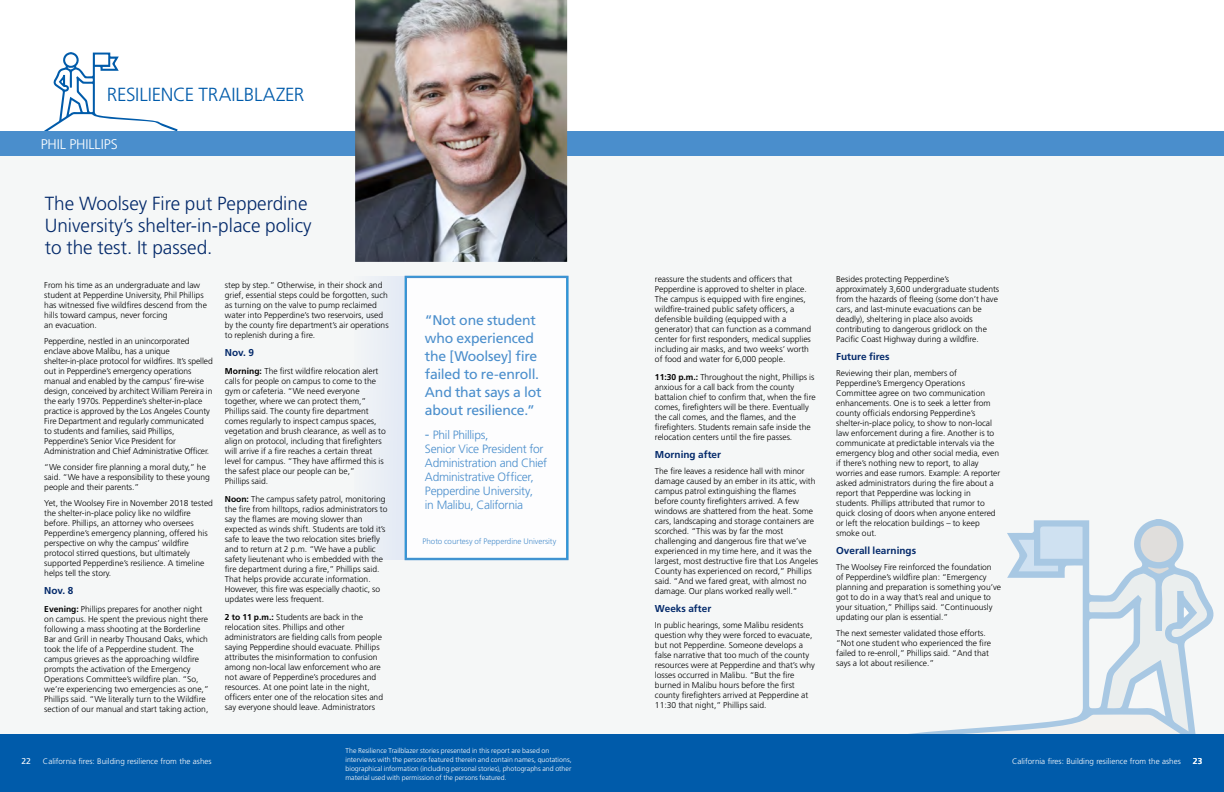
<style>
.page{position:relative;width:1224px;height:792px;background:#fff}
.page>*{position:absolute;margin:0;border:0;box-sizing:border-box;transform-origin:0 0}
.t1{font:300 19px/22px "Frutiger LT Std";color:#03296a}
.t2{font:300 19px "Frutiger LT Std";letter-spacing:-.01em;color:#005baa}
.t3{font:14px/18px "Frutiger LT Std";letter-spacing:-.015em;color:#4a8ecc}
.t4{font:300 14px "Frutiger LT Std";letter-spacing:-.005em;color:#fff}
.t5{font:300 12px/14px "Frutiger LT Std";letter-spacing:-.02em;color:#4a8ecc}
.t6{font:700 10px "Frutiger LT Std";color:#03296a}
.t7{font:300 8.5px/10px "Frutiger LT Std";color:#000}
.t8{font:8.5px "Frutiger LT Std";color:#fff}
.t9{font:300 8px "Frutiger LT Std";color:#fff}
.t10{font:300 8px "Frutiger LT Std";color:#4a8ecc}
.t11{font:300 7px/9px "Frutiger LT Std";color:#fff}
.s1{font-weight:700}
.s2{font-size:14px}
</style>
<div class="page">
<svg style="left:44px;top:52px;width:134px;height:79px"></svg>
<div style="left:0;top:131px;width:1224px;height:33px;background:#4a8ecc"></div>
<div style="left:0;top:157px;width:1224px;height:635px;background:#f5f7f7"></div>
<svg style="left:826px;top:523px;width:398px;height:212px"></svg>
<div style="left:354px;top:276px;width:213px;height:284px;background:#eaeff5"></div>
<div style="left:405px;top:276px;width:163px;height:284px;background:#fdfdfe"></div>
<div style="left:406px;top:277px;width:161px;height:282px;border:1px solid #4a8ecc"></div>
<img style="left:355px;top:0;width:212px;height:262px">
<div style="left:0;top:735px;width:1224px;height:57px;background:#005baa"></div>
<h1 class="t2" style="left:107px;top:83px;width:199px">RESILIENCE TRAILBLAZER</h1>
<h2 class="t4" style="left:41px;top:136px;width:78px">PHIL PHILLIPS</h2>
<h1 class="t1" style="left:45px;top:193px;width:269px">The Woolsey Fire put Pepperdine<br>University’s shelter-in-place policy to the test. It passed.</h1>
<p class="t7" style="left:44px;top:280px;width:164px">From his time as an undergraduate and law student at Pepperdine University, Phil Phillips has witnessed five wildfires descend from the hills toward campus, never forcing<br>an evacuation.</p>
<p class="t7" style="left:44px;top:336px;width:170px">Pepperdine, nestled in an unincorporated enclave above Malibu, has a unique shelter-in-place protocol for wildfires. It’s spelled out in Pepperdine’s emergency operations manual and enabled by the campus’ fire-wise design, conceived by architect William Pereira in the early 1970s. Pepperdine’s shelter-in-place practice is approved by the Los Angeles County Fire Department and regularly communicated to students and families, said Phillips, Pepperdine’s Senior Vice President for Administration and Chief Administrative Officer.</p>
<p class="t7" style="left:44px;top:462px;width:167px">“We consider fire planning a moral duty,” he said. “We have a responsibility to these young people and their parents.”</p>
<p class="t7" style="left:44px;top:498px;width:170px">Yet, the Woolsey Fire in November 2018 tested the shelter-in-place policy like no wildfire before. Phillips, an attorney who oversees Pepperdine’s emergency planning, offered his perspective on why the campus’ wildfire protocol stirred questions, but ultimately supported Pepperdine’s resilience. A timeline helps tell the story.</p>
<p class="t6" style="left:44px;top:584px;width:30px">Nov. 8</p>
<p class="t7" style="left:44px;top:604px;width:166px"><span class="s1">Evening:</span> Phillips prepares for another night on campus. He spent the previous night there following a mass shooting at the Borderline Bar and Grill in nearby Thousand Oaks, which took the life of a Pepperdine student. The campus grieves as the approaching wildfire prompts the activation of the Emergency Operations Committee’s wildfire plan. “So, we’re experiencing two emergencies as one,” Phillips said. “We literally turn to the Wildfire section of our manual and start taking action,</p>
<p class="t7" style="left:225px;top:280px;width:165px">step by step.” Otherwise, in their shock and grief, essential steps could be forgotten, such as turning on the valve to pump reclaimed water into Pepperdine’s two reservoirs, used by the county fire department’s air operations to replenish during a fire.</p>
<p class="t6" style="left:225px;top:346px;width:30px">Nov. 9</p>
<p class="t7" style="left:225px;top:366px;width:162px"><span class="s1">Morning:</span> The first wildfire relocation alert calls for people on campus to come to the gym or cafeteria. “We need everyone together, where we can protect them,” Phillips said. The county fire department comes regularly to inspect campus spaces, vegetation and brush clearance, as well as to align on protocol, including that firefighters will arrive if a fire reaches a certain threat level for campus. “They have affirmed this is the safest place our people can be,”<br>Phillips said.</p>
<p class="t7" style="left:225px;top:494px;width:164px"><span class="s1">Noon:</span> The campus safety patrol, monitoring the fire from hilltops, radios administrators to say the flames are moving slower than expected as winds shift. Students are told it’s safe to leave the two relocation sites briefly and to return at 2 p.m. “We have a public safety lieutenant who is embedded with the fire department during a fire,” Phillips said.<br>That helps provide accurate information.<br>However, this fire was especially chaotic, so updates were less frequent.</p>
<p class="t7" style="left:225px;top:612px;width:160px"><span class="s1">2 to 11 p.m.:</span> Students are back in the relocation sites. Phillips and other administrators are fielding calls from people saying Pepperdine should evacuate. Phillips attributes the misinformation to confusion among non-local law enforcement who are not aware of Pepperdine’s procedures and resources. At one point late in the night, officers enter one of the relocation sites and say everyone should leave. Administrators</p>
<h2 class="t3" style="left:425px;top:311px;width:118px">“Not one student who experienced the [Woolsey] fire failed to re-enroll.<br>And that says a lot about resilience.”</h2>
<h3 class="t5" style="left:425px;top:428px;width:124px"><span class="s2">-</span> Phil Phillips,<br>Senior Vice President for<br>Administration and Chief<br>Administrative Officer,<br>Pepperdine University,<br>in Malibu, California</h3>
<p class="t10" style="left:423px;top:537px;width:135px">Photo courtesy of Pepperdine University</p>
<p class="t7" style="left:655px;top:275px;width:158px">reassure the students and officers that Pepperdine is approved to shelter in place.<br>The campus is equipped with fire engines, wildfire-trained public safety officers, a defensible building (equipped with a generator) that can function as a command center for first responders, medical supplies including air masks, and two weeks’ worth of food and water for 6,000 people.</p>
<p class="t7" style="left:655px;top:373px;width:162px"><span class="s1">11:30 p.m.:</span> Throughout the night, Phillips is anxious for a call back from the county battalion chief to confirm that, when the fire comes, firefighters will be there. Eventually the call comes, and the flames, and the firefighters. Students remain safe inside the relocation centers until the fire passes.</p>
<p class="t6" style="left:655px;top:449px;width:68px">Morning after</p>
<p class="t7" style="left:655px;top:467px;width:165px">The fire leaves a residence hall with minor damage caused by an ember in its attic, with campus patrol extinguishing the flames before county firefighters arrived. A few windows are shattered from the heat. Some cars, landscaping and storage containers are scorched. “This was by far the most challenging and dangerous fire that we’ve experienced in my time here, and it was the largest, most destructive fire that Los Angeles County has experienced on record,” Phillips said. “And we fared great, with almost no damage. Our plans worked really well.”</p>
<p class="t6" style="left:655px;top:603px;width:58px">Weeks after</p>
<p class="t7" style="left:655px;top:621px;width:161px">In public hearings, some Malibu residents question why they were forced to evacuate, but not Pepperdine. Someone develops a false narrative that too much of the county resources were at Pepperdine and that’s why losses occurred in Malibu. “But the fire burned in Malibu hours before the first county firefighters arrived at Pepperdine at 11:30 that night,” Phillips said.</p>
<p class="t7" style="left:836px;top:275px;width:165px">Besides protecting Pepperdine’s approximately 3,600 undergraduate students from the hazards of fleeing (some don’t have cars, and last-minute evacuations can be deadly), sheltering in place also avoids contributing to dangerous gridlock on the Pacific Coast Highway during a wildfire.</p>
<p class="t6" style="left:836px;top:351px;width:55px">Future fires</p>
<p class="t7" style="left:836px;top:369px;width:166px">Reviewing their plan, members of Pepperdine’s Emergency Operations Committee agree on two communication enhancements. One is to seek a letter from county officials endorsing Pepperdine’s shelter-in-place policy, to show to non-local law enforcement during a fire. Another is to communicate at predictable intervals via the emergency blog and other social media, even if there’s nothing new to report, to allay worries and ease rumors. Example: A reporter asked administrators during the fire about a report that Pepperdine was locking in students. Phillips attributed that rumor to quick closing of doors when anyone entered or left the relocation buildings – to keep smoke out.</p>
<p class="t6" style="left:836px;top:545px;width:81px">Overall learnings</p>
<p class="t7" style="left:836px;top:563px;width:166px">The Woolsey Fire reinforced the foundation of Pepperdine’s wildfire plan: “Emergency planning and preparation is something you’ve got to do in a way that’s real and unique to your situation,” Phillips said. “Continuously updating our plan is essential.”</p>
<p class="t7" style="left:836px;top:629px;width:156px">The next semester validated those efforts. “Not one student who experienced the fire failed to re-enroll,” Phillips said. “And that says a lot about resilience.”</p>
<p class="t11" style="left:346px;top:746px;width:228px">The Resilience Trailblazer stories presented in this report are based on interviews with the persons featured therein and contain names, quotations, biographical information (including personal stories), photographs and other material used with permission of the persons featured.</p>
<p class="t8" style="left:22px;top:756px;width:11px">22</p>
<p class="t9" style="left:43px;top:757px;width:170px">California fires: Building resilience from the ashes</p>
<p class="t9" style="left:1012px;top:757px;width:170px">California fires: Building resilience from the ashes</p>
<p class="t8" style="left:1193px;top:756px;width:11px">23</p>
</div>
